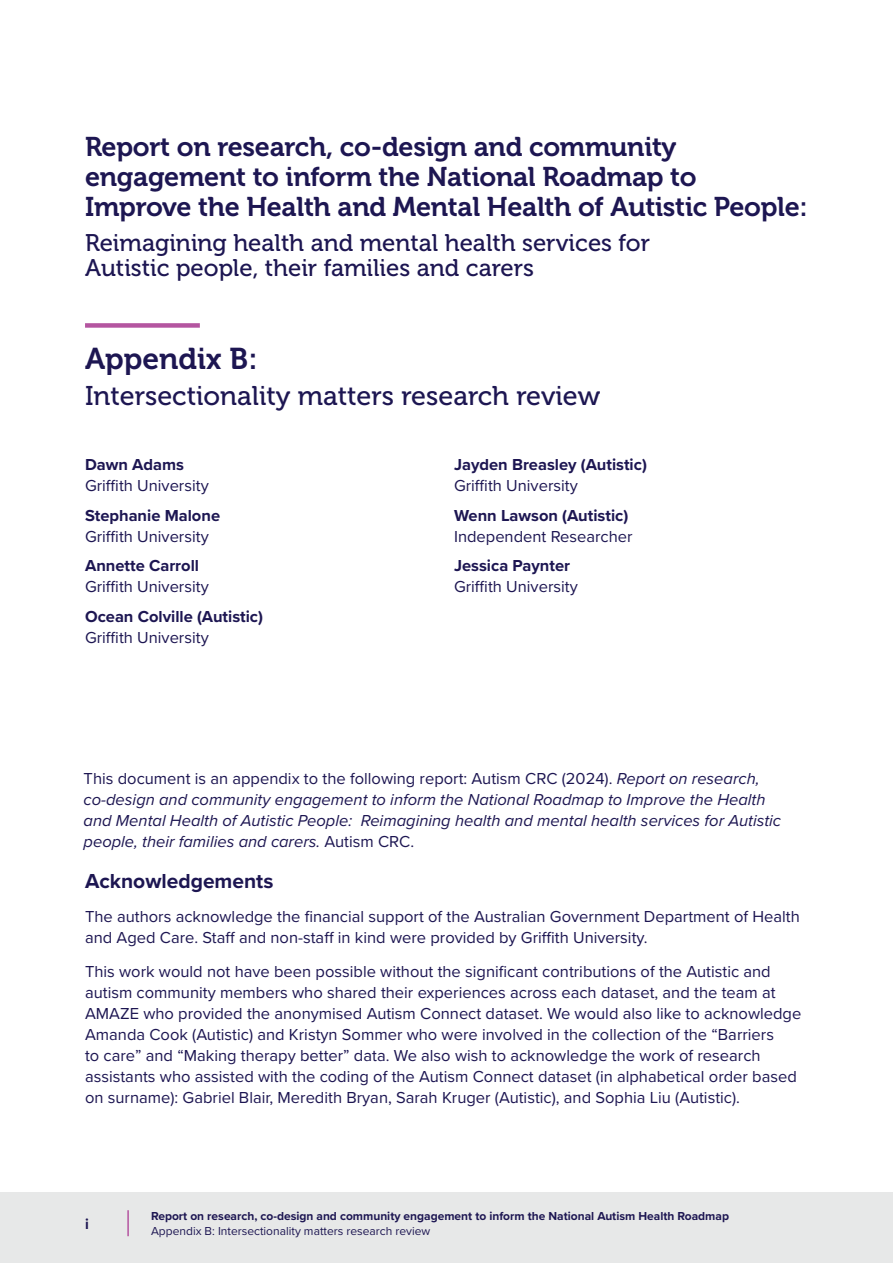
<style>
.page{position:relative;width:893px;height:1263px;background:#fff}
.page>*{position:absolute;margin:0;border:0;box-sizing:border-box;transform-origin:0 0}
.Heading_0_-_Document_Title{font:30px "Museo 700";color:#1d1652}
.Heading_0_-_Document_Title-2{font:27px/30px "Museo 700";letter-spacing:-.01em;color:#1d1652}
.Heading_0_-_Document_Title-3{font:27px "Museo 500";color:#1d1652}
.Heading_0_-_Document_Title-4{font:24px/25.5px "Museo 500";color:#1d1652}
.Heading_2_-_Preface{font:700 21px "Proxima Nova";color:#1d1652}
.Front_matter__Org{font:16.5px/21px "Proxima Nova";color:#1d1652}
.t1{font:italic 16.5px/21px "Proxima Nova";color:#1d1652}
.Front_matter__Author{font:700 16.5px "Proxima Nova";color:#1d1652}
.t2{font:700 15px "Proxima Nova";color:#1d1652}
.t3{font:700 12px "Proxima Nova";color:#1d1652}
.t4{font:12px "Proxima Nova";color:#1d1652}
.s1{font-style:normal}
</style>
<div class="page">
<div style="left:0;top:1192px;width:893px;height:71px;background:#e7e8e8"></div>
<hr style="left:127px;top:1210px;width:2px;height:26px;background:#b455a0">
<div style="left:85px;top:323px;width:115px;height:5px;background:#b455a0"></div>
<h1 class="Heading_0_-_Document_Title-2" style="left:85px;top:132px;width:724px">Report on research, co-design and community engagement to inform the National Roadmap to<br>Improve the Health and Mental Health of Autistic People:</h1>
<h1 class="Heading_0_-_Document_Title-4" style="left:85px;top:230px;width:566px">Reimagining health and mental health services for<br>Autistic people, their families and carers</h1>
<h1 class="Heading_0_-_Document_Title" style="left:85px;top:342px;width:174px">Appendix B:</h1>
<h1 class="Heading_0_-_Document_Title-3" style="left:85px;top:381px;width:517px">Intersectionality matters research review</h1>
<p class="Front_matter__Author" style="left:85px;top:452px;width:101px">Dawn Adams</p>
<p class="Front_matter__Org" style="left:85px;top:474px;width:125px">Griffith University</p>
<p class="Front_matter__Author" style="left:85px;top:503px;width:137px">Stephanie Malone</p>
<p class="Front_matter__Org" style="left:85px;top:525px;width:125px">Griffith University</p>
<p class="Front_matter__Author" style="left:85px;top:553px;width:116px">Annette Carroll</p>
<p class="Front_matter__Org" style="left:85px;top:575px;width:125px">Griffith University</p>
<p class="Front_matter__Author" style="left:85px;top:604px;width:180px">Ocean Colville (Autistic)</p>
<p class="Front_matter__Org" style="left:85px;top:626px;width:125px">Griffith University</p>
<p class="Front_matter__Author" style="left:454px;top:452px;width:194px">Jayden Breasley (Autistic)</p>
<p class="Front_matter__Org" style="left:454px;top:474px;width:125px">Griffith University</p>
<p class="Front_matter__Author" style="left:454px;top:503px;width:176px">Wenn Lawson (Autistic)</p>
<p class="Front_matter__Org" style="left:454px;top:525px;width:180px">Independent Researcher</p>
<p class="Front_matter__Author" style="left:454px;top:553px;width:118px">Jessica Paynter</p>
<p class="Front_matter__Org" style="left:454px;top:575px;width:125px">Griffith University</p>
<p class="t1" style="left:84px;top:767px;width:699px"><span class="s1">This document is an appendix to the following report: Autism CRC (2024).</span> Report on research, co-design and community engagement to inform the National Roadmap to Improve the Health and Mental Health of Autistic People: Reimagining health and mental health services for Autistic people, their families and carers. <span class="s1">Autism CRC.</span></p>
<h2 class="Heading_2_-_Preface" style="left:85px;top:866px;width:190px">Acknowledgements</h2>
<p class="Front_matter__Org" style="left:85px;top:905px;width:716px">The authors acknowledge the financial support of the Australian Government Department of Health and Aged Care. Staff and non-staff in kind were provided by Griffith University.</p>
<p class="Front_matter__Org" style="left:85px;top:960px;width:718px">This work would not have been possible without the significant contributions of the Autistic and autism community members who shared their experiences across each dataset, and the team at AMAZE who provided the anonymised Autism Connect dataset. We would also like to acknowledge Amanda Cook (Autistic) and Kristyn Sommer who were involved in the collection of the “Barriers<br>to care” and “Making therapy better” data. We also wish to acknowledge the work of research assistants who assisted with the coding of the Autism Connect dataset (in alphabetical order based on surname): Gabriel Blair, Meredith Bryan, Sarah Kruger (Autistic), and Sophia Liu (Autistic).</p>
<p class="t2" style="left:85px;top:1213px;width:5px">i</p>
<p class="t3" style="left:151px;top:1207px;width:579px">Report on research, co-design and community engagement to inform the National Autism Health Roadmap</p>
<p class="t4" style="left:151px;top:1222px;width:281px">Appendix B: Intersectionality matters research review</p>
</div>
